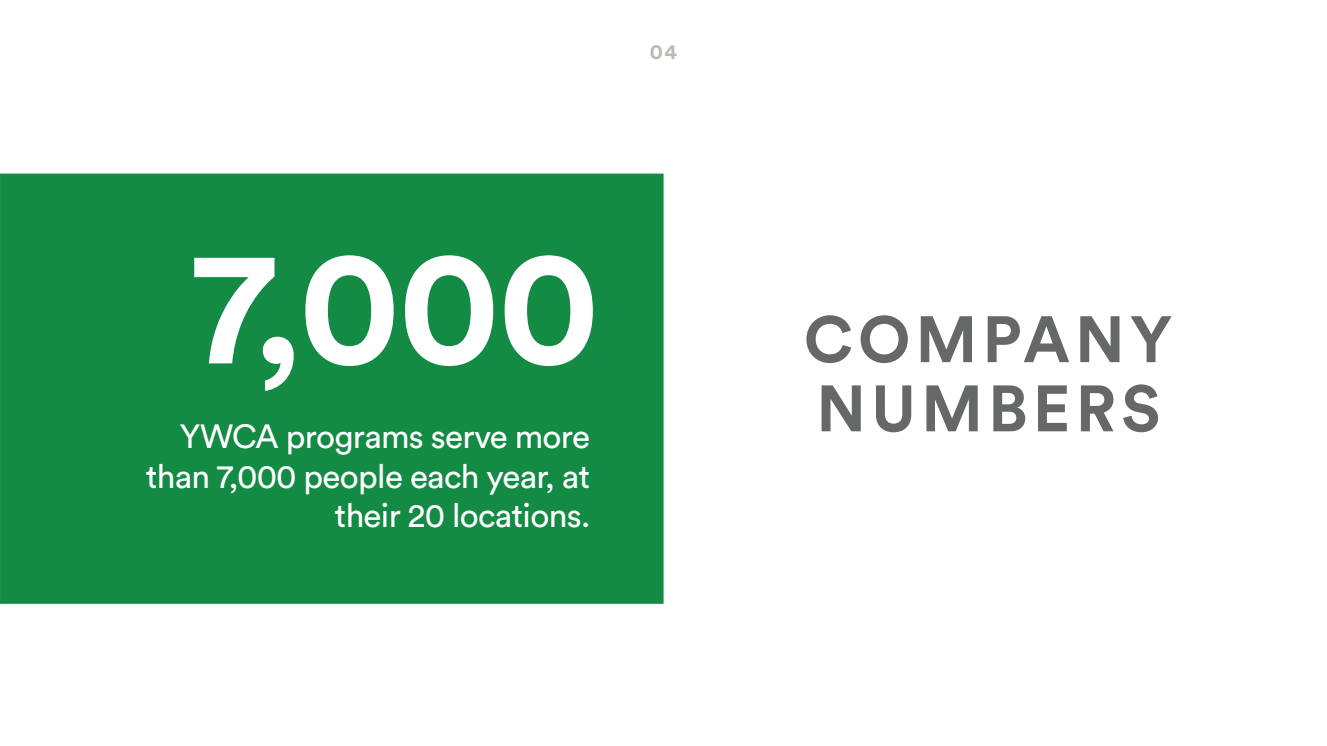
<style>
.page{position:relative;width:1327px;height:746px;background:#fff}
.page>*{position:absolute;margin:0;border:0;box-sizing:border-box;transform-origin:0 0}
.t1{font:700 162.75px "Circular Pro";color:#fff}
.t2{font:700 64.75px/69.1px "Circular Pro";letter-spacing:.08em;color:#666767}
.t3{font:33.25px/39.4px "Circular Pro";letter-spacing:-.02em;color:#fff;text-align:right}
.t4{font:700 21px "Circular Pro";color:#bcbbb1}
</style>
<div class="page">
<div style="left:0;top:174px;width:663px;height:430px;background:#138b44;border:1px solid #138b44"></div>
<p class="t4" style="left:650px;top:37px;width:29px">04</p>
<h1 class="t1" style="left:193px;top:194px;width:408px">7,000</h1>
<p class="t3" style="left:146px;top:415px;width:446px">YWCA programs serve more than 7,000 people each year, at their 20 locations.</p>
<h2 class="t2" style="left:804px;top:302px;width:370px">COMPANY<br>NUMBERS</h2>
</div>
